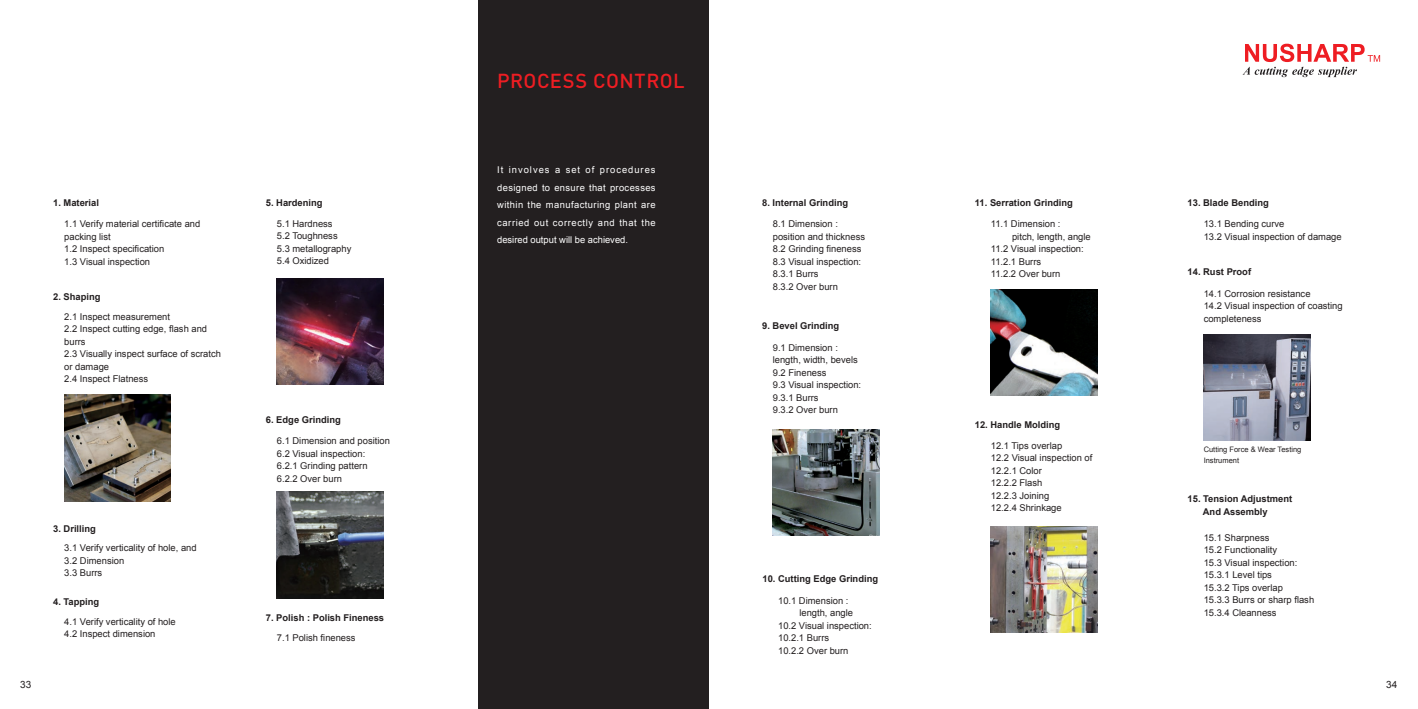
<style>
.page{position:relative;width:1418px;height:709px;background:#fff}
.page>*{position:absolute;margin:0;border:0;box-sizing:border-box;transform-origin:0 0}
.t1{font:500 20px "DIN Pro";letter-spacing:.025em;color:#ee1d23}
.t2{font:10px "Arial";color:#231f20}
.t3{font:9.38px/12.5px "Arial";color:#231f20}
.t4{font:700 9.38px/12.5px "Arial";color:#231f20}
.t5{font:9.38px/17.5px "Arial";color:#fff;text-align:justify}
.t6{font:7.5px/11.2px "Arial";color:#231f20}
</style>
<div class="page">
<div style="left:478px;top:0;width:231px;height:709px;background:#231f20"></div>
<img style="left:277px;top:278px;width:106px;height:107px">
<img style="left:277px;top:492px;width:106px;height:106px">
<img style="left:990px;top:526px;width:107px;height:106px">
<img style="left:772px;top:429px;width:107px;height:106px">
<img style="left:990px;top:289px;width:107px;height:106px">
<img style="left:1203px;top:334px;width:106px;height:107px">
<svg style="left:1242px;top:44px;width:137px;height:33px"></svg>
<img style="left:64px;top:394px;width:107px;height:107px">
<p class="t4" style="left:53px;top:196px;width:47px">1. Material</p>
<p class="t3" style="left:64px;top:218px;width:137px">1.1 Verify material certificate and packing list<br>1.2 Inspect specification<br>1.3 Visual inspection</p>
<p class="t4" style="left:53px;top:290px;width:49px">2. Shaping</p>
<p class="t3" style="left:64px;top:310px;width:158px">2.1 Inspect measurement<br>2.2 Inspect cutting edge, flash and burrs<br>2.3 Visually inspect surface of scratch or damage<br>2.4 Inspect Flatness</p>
<p class="t4" style="left:53px;top:522px;width:44px">3. Drilling</p>
<p class="t3" style="left:64px;top:541px;width:134px">3.1 Verify verticality of hole, and<br>3.2 Dimension<br>3.3 Burrs</p>
<p class="t4" style="left:53px;top:596px;width:48px">4. Tapping</p>
<p class="t3" style="left:64px;top:615px;width:113px">4.1 Verify verticality of hole<br>4.2 Inspect dimension</p>
<p class="t4" style="left:266px;top:196px;width:58px">5. Hardening</p>
<p class="t3" style="left:277px;top:217px;width:76px">5.1 Hardness<br>5.2 Toughness<br>5.3 metallography<br>5.4 Oxidized</p>
<p class="t4" style="left:266px;top:413px;width:77px">6. Edge Grinding</p>
<p class="t3" style="left:277px;top:434px;width:115px">6.1 Dimension and position<br>6.2 Visual inspection:<br>6.2.1 Grinding pattern<br>6.2.2 Over burn</p>
<p class="t4" style="left:266px;top:612px;width:120px">7. Polish : Polish Fineness</p>
<p class="t3" style="left:277px;top:631px;width:80px">7.1 Polish fineness</p>
<h1 class="t1" style="left:497px;top:65px;width:189px">PROCESS CONTROL</h1>
<p class="t5" style="left:497px;top:161px;width:160px">It involves a set of procedures designed to ensure that processes within the manufacturing plant are carried out correctly and that the desired output will be achieved.</p>
<p class="t4" style="left:762px;top:196px;width:87px">8. Internal Grinding</p>
<p class="t3" style="left:772px;top:217px;width:94px">8.1 Dimension : position and thickness<br>8.2 Grinding fineness<br>8.3 Visual inspection:<br>8.3.1 Burrs<br>8.3.2 Over burn</p>
<p class="t4" style="left:762px;top:320px;width:79px">9. Bevel Grinding</p>
<p class="t3" style="left:772px;top:341px;width:90px">9.1 Dimension : length, width, bevels<br>9.2 Fineness<br>9.3 Visual inspection:<br>9.3.1 Burrs<br>9.3.2 Over burn</p>
<p class="t4" style="left:762px;top:573px;width:117px">10. Cutting Edge Grinding</p>
<p class="t3" style="left:778px;top:594px;width:72px">10.1 Dimension :</p>
<p class="t3" style="left:799px;top:606px;width:55px">length, angle</p>
<p class="t3" style="left:778px;top:619px;width:95px">10.2 Visual inspection:</p>
<p class="t3" style="left:778px;top:631px;width:53px">10.2.1 Burrs</p>
<p class="t3" style="left:778px;top:644px;width:72px">10.2.2 Over burn</p>
<p class="t4" style="left:974px;top:196px;width:99px">11. Serration Grinding</p>
<p class="t4" style="left:1187px;top:196px;width:83px">13. Blade Bending</p>
<p class="t3" style="left:990px;top:218px;width:71px">11.1 Dimension :</p>
<p class="t3" style="left:1012px;top:230px;width:80px">pitch, length, angle</p>
<p class="t3" style="left:990px;top:243px;width:94px">11.2 Visual inspection:</p>
<p class="t3" style="left:990px;top:255px;width:52px">11.2.1 Burrs</p>
<p class="t3" style="left:990px;top:268px;width:71px">11.2.2 Over burn</p>
<p class="t3" style="left:1203px;top:217px;width:139px">13.1 Bending curve<br>13.2 Visual inspection of damage</p>
<p class="t4" style="left:1187px;top:266px;width:65px">14. Rust Proof</p>
<p class="t3" style="left:1203px;top:287px;width:140px">14.1 Corrosion resistance<br>14.2 Visual inspection of coasting completeness</p>
<p class="t4" style="left:974px;top:418px;width:87px">12. Handle Molding</p>
<p class="t3" style="left:990px;top:439px;width:103px">12.1 Tips overlap<br>12.2 Visual inspection of<br>12.2.1 Color<br>12.2.2 Flash<br>12.2.3 Joining<br>12.2.4 Shrinkage</p>
<p class="t6" style="left:1203px;top:443px;width:99px">Cutting Force &amp; Wear Testing<br>Instrument</p>
<p class="t4" style="left:1202px;top:493px;width:91px;text-indent:-15px">15. Tension Adjustment<br>And Assembly</p>
<p class="t3" style="left:1203px;top:531px;width:112px">15.1 Sharpness<br>15.2 Functionality<br>15.3 Visual inspection:<br>15.3.1 Level tips<br>15.3.2 Tips overlap<br>15.3.3 Burrs or sharp flash<br>15.3.4 Cleanness</p>
<p class="t2" style="left:20px;top:677px;width:13px">33</p>
<p class="t2" style="left:1385px;top:677px;width:13px">34</p>
</div>
